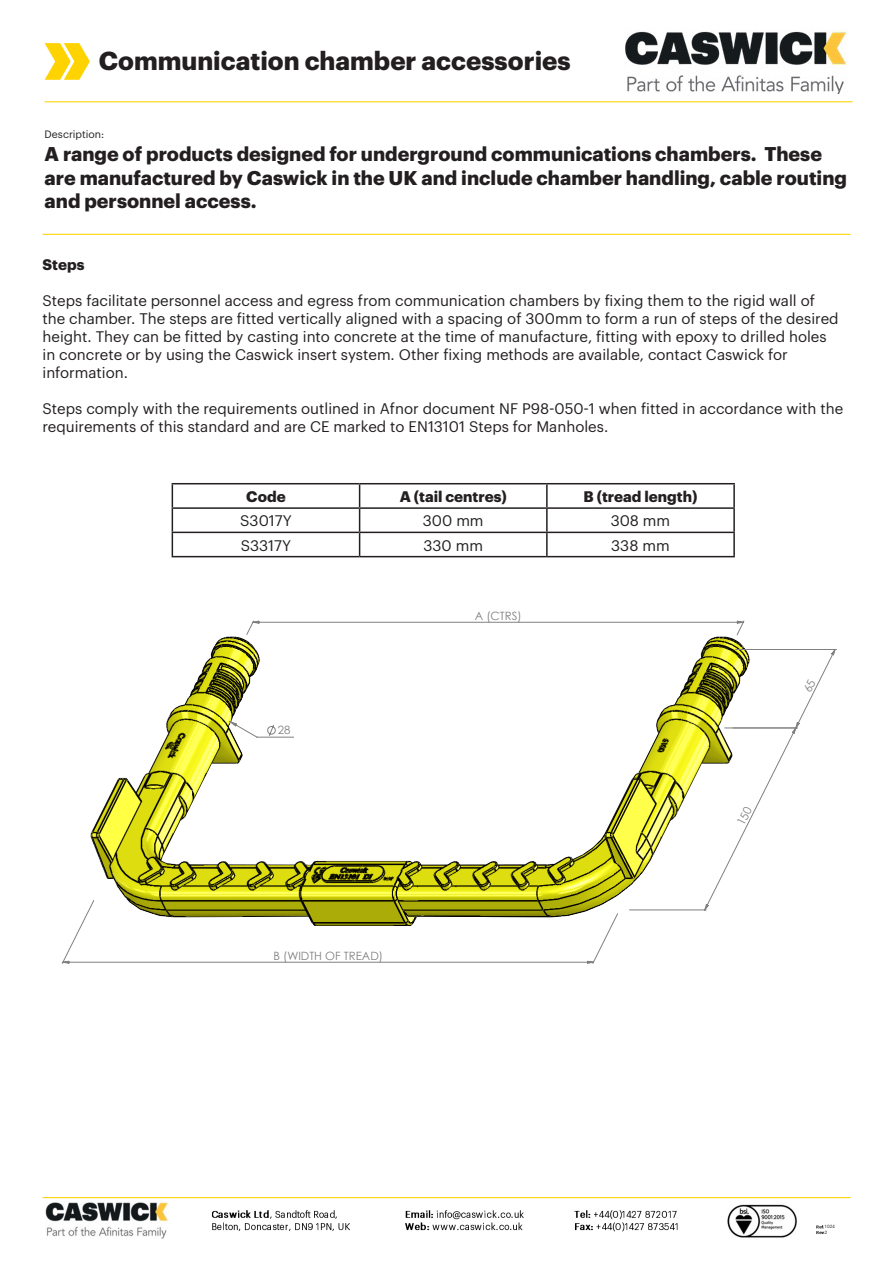
<style>
.page{position:relative;width:893px;height:1263px;background:#fff}
.page>*{position:absolute;margin:0;border:0;box-sizing:border-box;transform-origin:0 0}
.t1{font:700 25.5px "Graphik";color:#231f20}
.t2{font:700 19.5px/23.4px "Graphik";color:#231f20}
.t3{font:15px/18px "Graphik";color:#231f20}
.t4{font:700 15px "Graphik";color:#231f20}
.t5{font:11.4px "Century Gothic";color:#808080}
.t6{font:10.5px "Graphik";color:#231f20}
.t7{font:4.5px "Graphik";color:#231f20}
</style>
<div class="page">
<hr style="left:45px;top:101px;width:808px;height:1px;background:#fed300">
<hr style="left:43px;top:1197px;width:807px;height:1px;background:#fed300">
<svg style="left:45px;top:43px;width:45px;height:37px"></svg>
<hr style="left:43px;top:234px;width:807px;height:1px;background:#fed300">
<hr style="left:172px;top:483px;width:188px;height:1px;background:#231f20">
<hr style="left:360px;top:483px;width:187px;height:1px;background:#231f20">
<hr style="left:547px;top:483px;width:188px;height:1px;background:#231f20">
<hr style="left:546px;top:484px;width:2px;height:23px;background:#231f20">
<hr style="left:733px;top:484px;width:2px;height:23px;background:#231f20">
<hr style="left:172px;top:507px;width:188px;height:2px;background:#231f20">
<hr style="left:360px;top:507px;width:187px;height:2px;background:#231f20">
<hr style="left:547px;top:507px;width:188px;height:2px;background:#231f20">
<hr style="left:546px;top:509px;width:2px;height:23px;background:#231f20">
<hr style="left:733px;top:509px;width:2px;height:23px;background:#231f20">
<hr style="left:172px;top:532px;width:188px;height:1px;background:#231f20">
<svg style="left:172px;top:484px;width:1px;height:72px"></svg>
<hr style="left:360px;top:532px;width:187px;height:1px;background:#231f20">
<svg style="left:359px;top:484px;width:1px;height:72px"></svg>
<hr style="left:547px;top:532px;width:188px;height:1px;background:#231f20">
<hr style="left:546px;top:533px;width:2px;height:23px;background:#231f20">
<hr style="left:733px;top:533px;width:2px;height:23px;background:#231f20">
<hr style="left:172px;top:556px;width:188px;height:1px;background:#231f20">
<hr style="left:360px;top:556px;width:187px;height:1px;background:#231f20">
<hr style="left:547px;top:556px;width:188px;height:1px;background:#231f20">
<svg style="left:90px;top:636px;width:656px;height:264px"></svg>
<svg style="left:62px;top:900px;width:556px;height:64px"></svg>
<svg style="left:229px;top:721px;width:65px;height:17px"></svg>
<svg style="left:246px;top:620px;width:499px;height:16px"></svg>
<img style="left:625px;top:29px;width:223px;height:65px">
<img style="left:45px;top:1202px;width:780px;height:37px">
<svg style="left:629px;top:649px;width:208px;height:262px"></svg>
<p class="t1" style="left:99px;top:41px;width:473px">Communication chamber accessories</p>
<p class="t6" style="left:45px;top:126px;width:61px">Description:</p>
<p class="t2" style="left:45px;top:141px;width:804px">A range of products designed for underground communications chambers. These are manufactured by Caswick in the UK and include chamber handling, cable routing and personnel access.</p>
<p class="t4" style="left:43px;top:253px;width:43px">Steps</p>
<p class="t3" style="left:43px;top:291px;width:798px">Steps facilitate personnel access and egress from communication chambers by fixing them to the rigid wall of the chamber. The steps are fitted vertically aligned with a spacing of 300mm to form a run of steps of the desired height. They can be fitted by casting into concrete at the time of manufacture, fitting with epoxy to drilled holes in concrete or by using the Caswick insert system. Other fixing methods are available, contact Caswick for information.</p>
<p class="t3" style="left:43px;top:399px;width:802px">Steps comply with the requirements outlined in Afnor document NF P98-050-1 when fitted in accordance with the requirements of this standard and are CE marked to EN13101 Steps for Manholes.</p>
<p class="t4" style="left:246px;top:485px;width:41px">Code</p>
<p class="t4" style="left:400px;top:485px;width:109px">A (tail centres)</p>
<p class="t4" style="left:584px;top:485px;width:115px">B (tread length)</p>
<p class="t3" style="left:240px;top:511px;width:53px">S3017Y</p>
<p class="t3" style="left:423px;top:511px;width:62px">300 mm</p>
<p class="t3" style="left:611px;top:511px;width:61px">308 mm</p>
<p class="t3" style="left:241px;top:535px;width:52px">S3317Y</p>
<p class="t3" style="left:423px;top:535px;width:61px">330 mm</p>
<p class="t3" style="left:611px;top:535px;width:60px">338 mm</p>
<p class="t5" style="left:278px;top:722px;width:14px">28</p>
<p class="t5" style="left:273px;top:947px;width:111px">B (WIDTH OF TREAD)</p>
<p class="t5" style="left:475px;top:608px;width:48px">A (CTRS)</p>
<p class="t7" style="left:825px;top:1223px;width:11px">1024</p>
<p class="t7" style="left:825px;top:1228px;width:4px">2</p>
</div>
